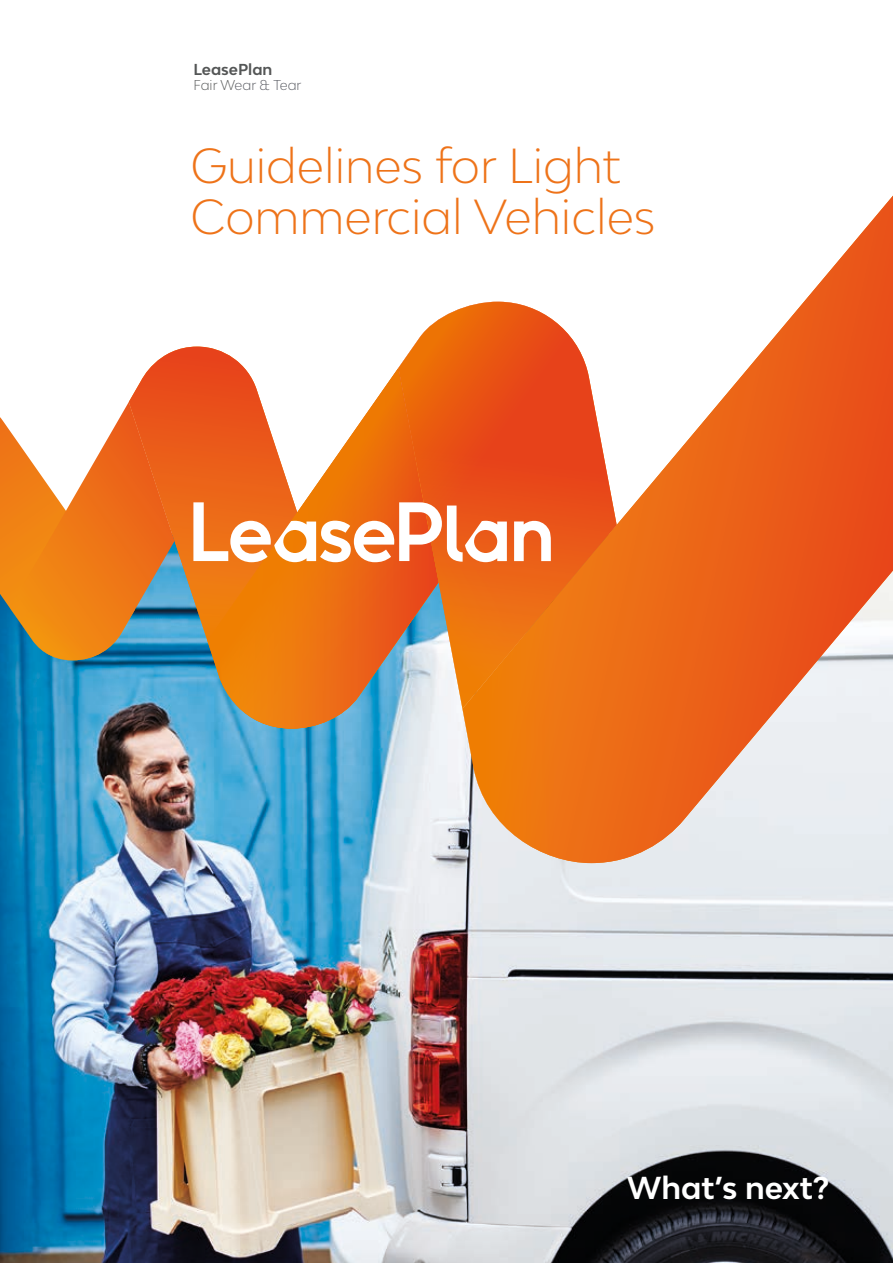
<style>
.page{position:relative;width:893px;height:1263px;background:#fff}
.page>*{position:absolute;margin:0;border:0;box-sizing:border-box;transform-origin:0 0}
.t1{font:300 46.5px/51.2px "Lease Plan";color:#ee7319}
.t2{font:700 30px "Lease Plan";color:#fff}
.t3{font:700 15px "Lease Plan";color:#545656}
.t4{font:300 13.5px "Lease Plan";color:#575960}
.s1{color:#545656}
</style>
<div class="page">
<img style="left:0;top:660px;width:893px;height:603px">
<svg style="left:129px;top:346px;width:78px;height:383px"></svg>
<svg style="left:129px;top:347px;width:116px;height:294px"></svg>
<svg style="left:0;top:402px;width:175px;height:258px"></svg>
<svg style="left:207px;top:368px;width:232px;height:361px"></svg>
<svg style="left:462px;top:195px;width:431px;height:668px"></svg>
<svg style="left:398px;top:302px;width:219px;height:407px"></svg>
<svg style="left:514px;top:520px;width:37px;height:41px"></svg>
<svg style="left:193px;top:502px;width:314px;height:60px"></svg>
<p class="t3" style="left:193px;top:60px;width:80px">LeasePlan</p>
<p class="t4" style="left:193px;top:77px;width:109px"><span class="s1">Fair W</span>ear &amp; Tear</p>
<p class="t1" style="left:190px;top:139px;width:467px">Guidelines for Light<br>Commercial Vehicles</p>
<p class="t2" style="left:627px;top:1168px;width:203px">What’s next?</p>
</div>
